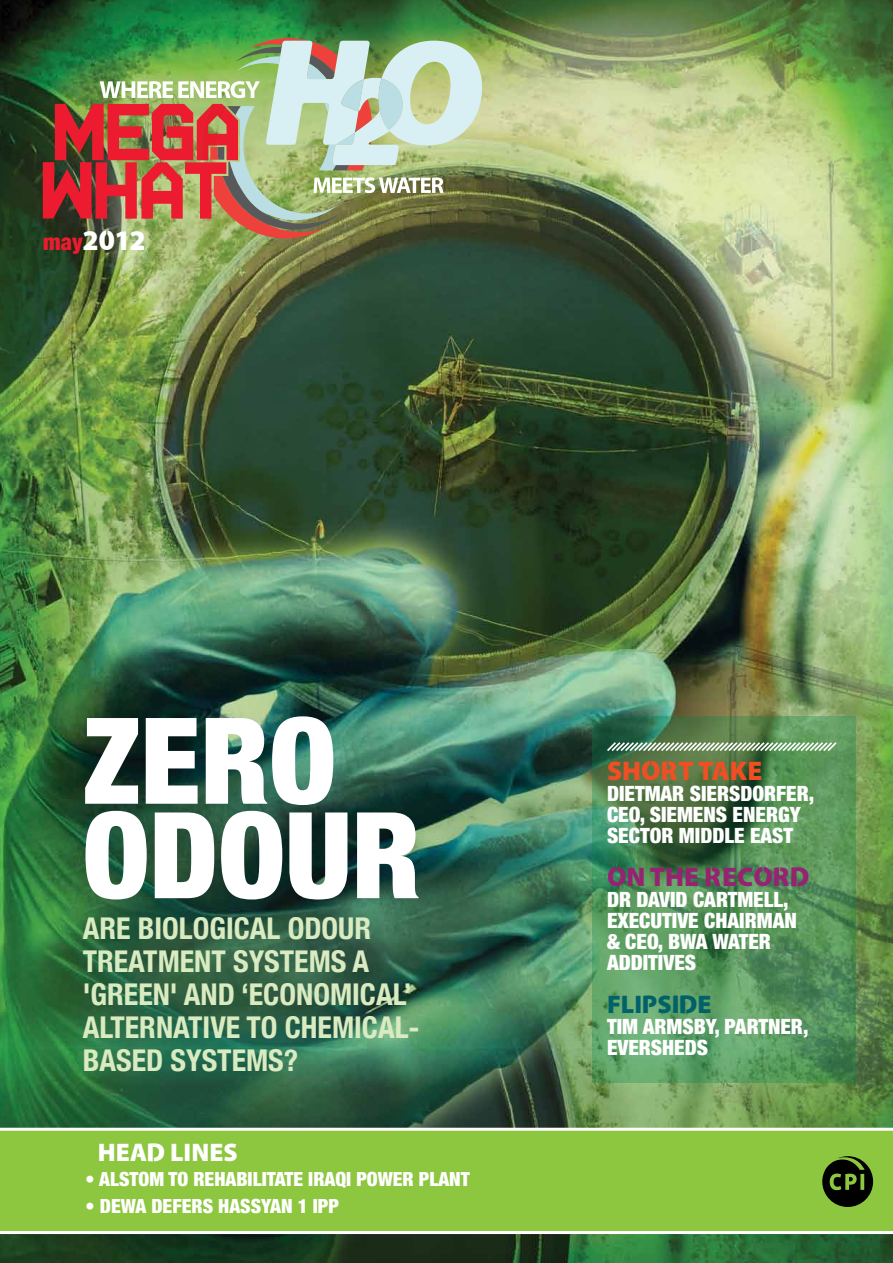
<style>
.page{position:relative;width:893px;height:1263px;background:#fff}
.page>*{position:absolute;margin:0;border:0;box-sizing:border-box;transform-origin:0 0}
.t1{font:900 condensed 120px/94.5px "Helvetica Neue";color:#fff}
.t2{font:700 condensed 30px/33px "Helvetica Neue";color:#daebc1}
.t3{font:900 28.5px "Cleanvertising";color:#fff}
.t4{font:900 27px "Cleanvertising";color:#962371}
.t5{font:900 27px "Cleanvertising";color:#f04e23}
.t6{font:900 25.5px "Cleanvertising";color:#fff}
.t7{font:900 25.5px "Cleanvertising";color:#006168}
.t8{font:900 condensed 21px/21px "Helvetica Neue";color:#fff}
.t9{font:900 condensed 19.5px "Helvetica Neue";color:#fff}
.s1{font-family:"Helvetica Neue";font-stretch:condensed;font-size:22.5px;color:#ed1b2f}
</style>
<div class="page">
<img style="left:0;top:0;width:893px;height:1263px">
<div style="left:0;top:1128px;width:893px;height:106px;background:#8dc63f"></div>
<svg style="left:822px;top:1156px;width:51px;height:51px"></svg>
<svg style="left:592px;top:716px;width:264px;height:367px"></svg>
<svg style="left:605px;top:740px;width:233px;height:13px"></svg>
<img style="left:43px;top:38px;width:439px;height:200px">
<h3 class="t3" style="left:43px;top:217px;width:104px"><span class="s1">MAY</span>2012</h3>
<h1 class="t1" style="left:83px;top:712px;width:339px">ZERO<br>ODOUR</h1>
<h2 class="t2" style="left:83px;top:912px;width:338px">ARE BIOLOGICAL ODOUR<br>TREATMENT SYSTEMS A 'GREEN' AND ‘ECONOMICAL’<br>ALTERNATIVE TO CHEMICAL-<br>BASED SYSTEMS?</h2>
<p class="t6" style="left:98px;top:1131px;width:141px">HEAD LINES</p>
<p class="t9" style="left:85px;top:1167px;width:386px">• ALSTOM TO REHABILITATE IRAQI POWER PLANT</p>
<p class="t9" style="left:85px;top:1194px;width:238px">• DEWA DEFERS HASSYAN 1 IPP</p>
<p class="t5" style="left:607px;top:749px;width:157px">SHORT TAKE</p>
<p class="t8" style="left:607px;top:783px;width:209px">DIETMAR SIERSDORFER,<br>CEO, SIEMENS ENERGY<br>SECTOR MIDD LE EAST</p>
<p class="t4" style="left:607px;top:854px;width:204px">ON THE RECORD</p>
<p class="t8" style="left:607px;top:888px;width:191px">DR DAVID CARTMELL,<br>EXECUTIVE CHAIRMAN &amp; CEO, BWA WATER<br>ADD ITIVES</p>
<p class="t7" style="left:607px;top:983px;width:106px">FLIPSIDE</p>
<p class="t8" style="left:607px;top:1015px;width:61px">TIM ARMSBY</p>
<p class="t8" style="left:714px;top:1015px;width:96px">, PARTNER,</p>
<p class="t8" style="left:607px;top:1036px;width:103px">EVERSHEDS</p>
</div>
